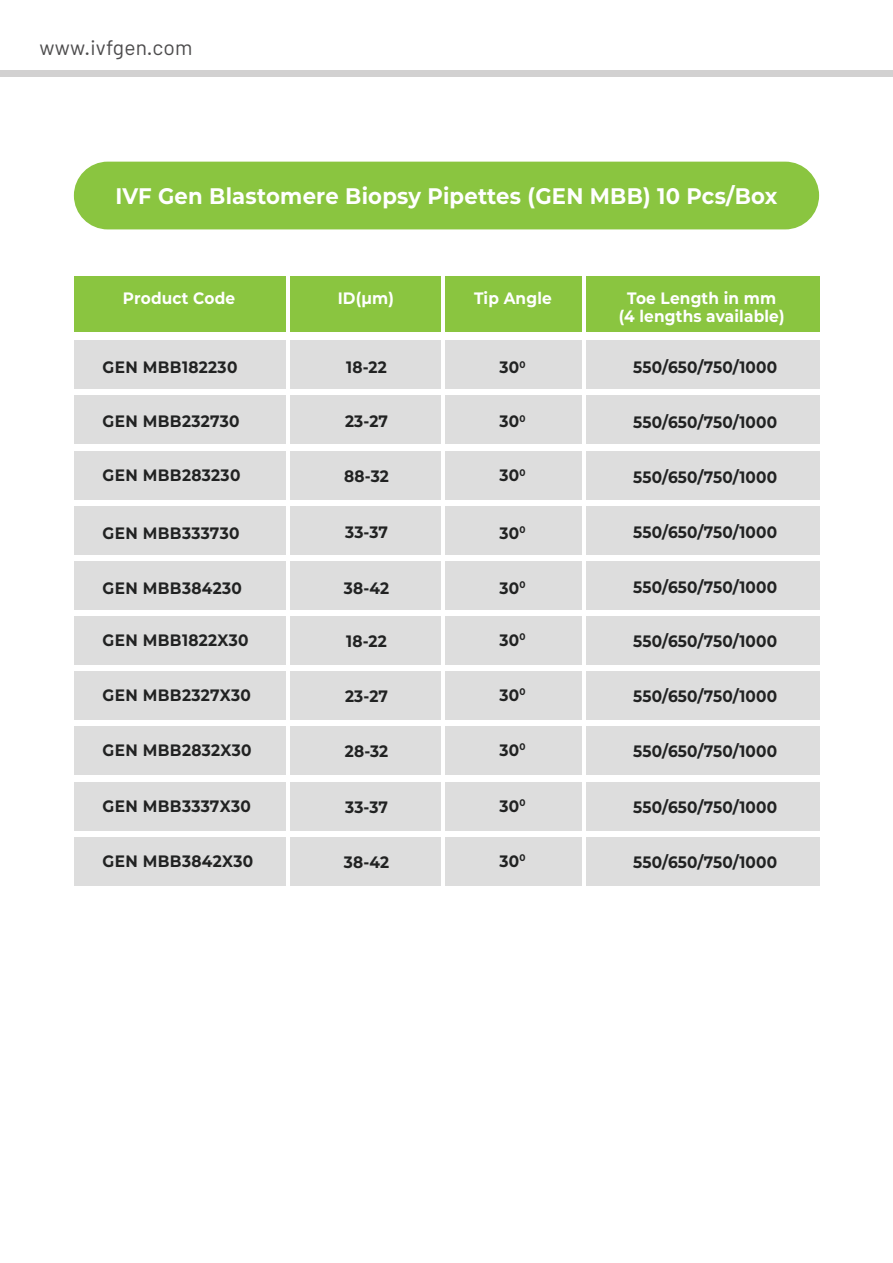
<style>
.page{position:relative;width:893px;height:1263px;background:#fff}
.page>*{position:absolute;margin:0;border:0;box-sizing:border-box;transform-origin:0 0}
.t1{font:700 22.5px "Montserrat";letter-spacing:.01em;color:#fff;scale:.94 1}
.t2{font:21px "Barlow";letter-spacing:.01em;color:#4d4c4d}
.t3{font:700 16.5px "Montserrat";letter-spacing:.01em;color:#212222;scale:.93 1}
.t4{font:700 16.5px/18px "Montserrat";letter-spacing:.01em;color:#fff;text-align:center;scale:.93 1}
</style>
<div class="page">
<div style="left:74px;top:162px;width:745px;height:67px;background:#8ac540;border-radius:34px"></div>
<div style="left:0;top:71px;width:893px;height:6px;background:#d2d1d1"></div>
<div style="left:74px;top:277px;width:212px;height:55px;background:#8ac540"></div>
<div style="left:74px;top:341px;width:212px;height:48px;background:#ddd"></div>
<div style="left:291px;top:277px;width:150px;height:55px;background:#8ac540"></div>
<div style="left:291px;top:341px;width:150px;height:48px;background:#ddd"></div>
<div style="left:445px;top:277px;width:137px;height:55px;background:#8ac540"></div>
<div style="left:445px;top:341px;width:137px;height:48px;background:#ddd"></div>
<div style="left:586px;top:277px;width:234px;height:55px;background:#8ac540"></div>
<div style="left:586px;top:341px;width:234px;height:48px;background:#ddd"></div>
<div style="left:74px;top:396px;width:212px;height:48px;background:#ddd"></div>
<div style="left:291px;top:396px;width:150px;height:48px;background:#ddd"></div>
<div style="left:445px;top:396px;width:137px;height:48px;background:#ddd"></div>
<div style="left:586px;top:396px;width:234px;height:48px;background:#ddd"></div>
<div style="left:74px;top:451px;width:212px;height:48px;background:#ddd"></div>
<div style="left:291px;top:451px;width:150px;height:48px;background:#ddd"></div>
<div style="left:445px;top:451px;width:137px;height:48px;background:#ddd"></div>
<div style="left:586px;top:451px;width:234px;height:48px;background:#ddd"></div>
<div style="left:74px;top:506px;width:212px;height:48px;background:#ddd"></div>
<div style="left:291px;top:506px;width:150px;height:48px;background:#ddd"></div>
<div style="left:445px;top:506px;width:137px;height:48px;background:#ddd"></div>
<div style="left:586px;top:506px;width:234px;height:48px;background:#ddd"></div>
<div style="left:74px;top:561px;width:212px;height:48px;background:#ddd"></div>
<div style="left:291px;top:561px;width:150px;height:48px;background:#ddd"></div>
<div style="left:445px;top:561px;width:137px;height:48px;background:#ddd"></div>
<div style="left:586px;top:561px;width:234px;height:48px;background:#ddd"></div>
<div style="left:74px;top:616px;width:212px;height:49px;background:#ddd"></div>
<div style="left:291px;top:616px;width:150px;height:49px;background:#ddd"></div>
<div style="left:445px;top:616px;width:137px;height:49px;background:#ddd"></div>
<div style="left:586px;top:616px;width:234px;height:49px;background:#ddd"></div>
<div style="left:74px;top:671px;width:212px;height:49px;background:#ddd"></div>
<div style="left:291px;top:671px;width:150px;height:49px;background:#ddd"></div>
<div style="left:445px;top:671px;width:137px;height:49px;background:#ddd"></div>
<div style="left:586px;top:671px;width:234px;height:49px;background:#ddd"></div>
<div style="left:74px;top:727px;width:212px;height:48px;background:#ddd"></div>
<div style="left:291px;top:727px;width:150px;height:48px;background:#ddd"></div>
<div style="left:445px;top:727px;width:137px;height:48px;background:#ddd"></div>
<div style="left:586px;top:727px;width:234px;height:48px;background:#ddd"></div>
<div style="left:74px;top:782px;width:212px;height:48px;background:#ddd"></div>
<div style="left:291px;top:782px;width:150px;height:48px;background:#ddd"></div>
<div style="left:445px;top:782px;width:137px;height:48px;background:#ddd"></div>
<div style="left:586px;top:782px;width:234px;height:48px;background:#ddd"></div>
<div style="left:74px;top:837px;width:212px;height:49px;background:#ddd"></div>
<div style="left:291px;top:837px;width:150px;height:49px;background:#ddd"></div>
<div style="left:445px;top:837px;width:137px;height:49px;background:#ddd"></div>
<div style="left:586px;top:837px;width:234px;height:49px;background:#ddd"></div>
<p class="t2" style="left:40px;top:34px;width:155px">www.ivfgen.com</p>
<h1 class="t1" style="left:115px;top:180px;width:706px">IVF Gen Blastomere Biopsy Pipettes (GEN MBB) 10 Pcs/Box</h1>
<p class="t4" style="left:123px;top:288px;width:122px">Product Code</p>
<p class="t4" style="left:338px;top:288px;width:62px">ID(μm)</p>
<p class="t4" style="left:474px;top:288px;width:85px">Tip Angle</p>
<p class="t4" style="left:619px;top:288px;width:180px">Toe Length in mm (4 lengths available)</p>
<p class="t3" style="left:103px;top:356px;width:146px">GEN MBB182230</p>
<p class="t3" style="left:633px;top:356px;width:156px">550/650/750/1000</p>
<p class="t3" style="left:633px;top:411px;width:156px">550/650/750/1000</p>
<p class="t3" style="left:633px;top:465px;width:156px">550/650/750/1000</p>
<p class="t3" style="left:633px;top:520px;width:156px">550/650/750/1000</p>
<p class="t3" style="left:633px;top:575px;width:156px">550/650/750/1000</p>
<p class="t3" style="left:633px;top:629px;width:156px">550/650/750/1000</p>
<p class="t3" style="left:499px;top:356px;width:29px">30<sup>0</sup></p>
<p class="t3" style="left:346px;top:356px;width:45px">18-22</p>
<p class="t3" style="left:499px;top:410px;width:29px">30<sup>0</sup></p>
<p class="t3" style="left:103px;top:410px;width:149px">GEN MBB232730</p>
<p class="t3" style="left:345px;top:410px;width:48px">23-27</p>
<p class="t3" style="left:499px;top:464px;width:29px">30<sup>0</sup></p>
<p class="t3" style="left:103px;top:464px;width:150px">GEN MBB283230</p>
<p class="t3" style="left:344px;top:465px;width:49px">88-32</p>
<p class="t3" style="left:345px;top:520px;width:48px">33-37</p>
<p class="t3" style="left:499px;top:521px;width:29px">30<sup>0</sup></p>
<p class="t3" style="left:103px;top:521px;width:149px">GEN MBB333730</p>
<p class="t3" style="left:499px;top:576px;width:29px">30<sup>0</sup></p>
<p class="t3" style="left:499px;top:628px;width:29px">30<sup>0</sup></p>
<p class="t3" style="left:344px;top:576px;width:50px">38-42</p>
<p class="t3" style="left:103px;top:576px;width:151px">GEN MBB384230</p>
<p class="t3" style="left:103px;top:628px;width:159px">GEN MBB1822X30</p>
<p class="t3" style="left:346px;top:629px;width:45px">18-22</p>
<p class="t3" style="left:103px;top:683px;width:161px">GEN MBB2327X30</p>
<p class="t3" style="left:345px;top:684px;width:48px">23-27</p>
<p class="t3" style="left:499px;top:683px;width:29px">30<sup>0</sup></p>
<p class="t3" style="left:633px;top:684px;width:156px">550/650/750/1000</p>
<p class="t3" style="left:103px;top:738px;width:162px">GEN MBB2832X30</p>
<p class="t3" style="left:499px;top:738px;width:29px">30<sup>0</sup></p>
<p class="t3" style="left:633px;top:739px;width:156px">550/650/750/1000</p>
<p class="t3" style="left:345px;top:739px;width:48px">28-32</p>
<p class="t3" style="left:103px;top:794px;width:161px">GEN MBB3337X30</p>
<p class="t3" style="left:499px;top:794px;width:29px">30<sup>0</sup></p>
<p class="t3" style="left:633px;top:795px;width:156px">550/650/750/1000</p>
<p class="t3" style="left:345px;top:795px;width:48px">33-37</p>
<p class="t3" style="left:103px;top:849px;width:163px">GEN MBB3842X30</p>
<p class="t3" style="left:499px;top:849px;width:29px">30<sup>0</sup></p>
<p class="t3" style="left:633px;top:850px;width:156px">550/650/750/1000</p>
<p class="t3" style="left:344px;top:850px;width:50px">38-42</p>
</div>
